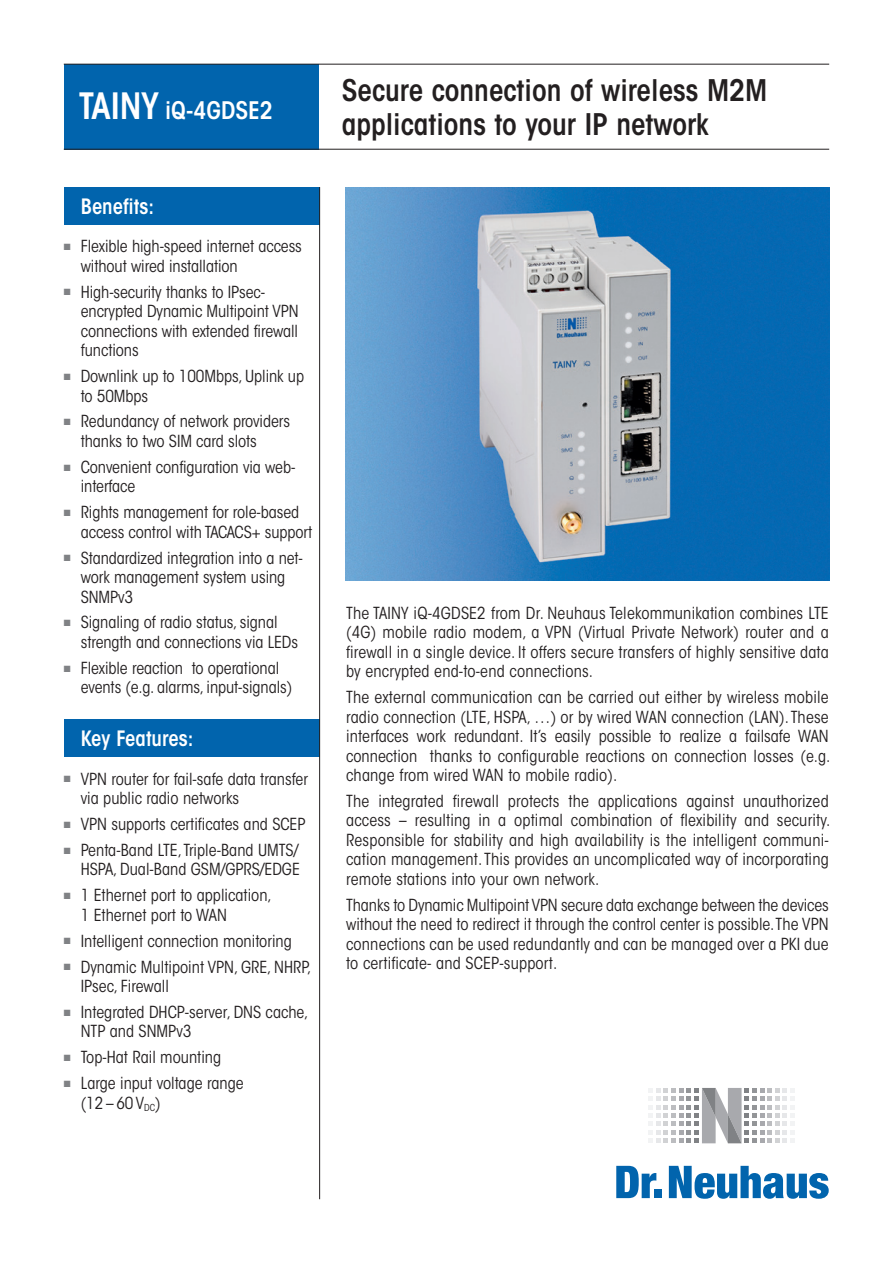
<style>
.page{position:relative;width:893px;height:1263px;background:#fff}
.page>*{position:absolute;margin:0;border:0;box-sizing:border-box;transform-origin:0 0}
.DIN_Head{font:600 condensed 29.55px/34.5px "ITC Avant Garde Std";color:#231f20}
.t1{font:600 condensed 24px "ITC Avant Garde Std";color:#fff}
.DIN_Head-2{font:600 condensed 21px "ITC Avant Garde Std";color:#fff}
.DIN_Head_14pt{font:600 condensed 21px "ITC Avant Garde Std";color:#fff}
.Copytext{font:condensed 16.5px/19.5px "ITC Avant Garde Std";letter-spacing:.01em;color:#231f20;text-align:justify}
.DIN_Head_14pt-2{font:condensed 16.5px/19.5px "ITC Avant Garde Std";letter-spacing:-.005em;color:#231f20}
.DIN_Head-3{font:condensed 16.5px/19.5px "ITC Avant Garde Std";color:#231f20}
.s1{font-size:36px}
.s2{color:#808285}
</style>
<div class="page">
<div style="left:64px;top:719px;width:256px;height:38px;background:#0164ad"></div>
<div style="left:64px;top:187px;width:255px;height:38px;background:#0164ad"></div>
<hr style="left:319px;top:187px;width:1px;height:1012px;background:#231f20">
<div style="left:64px;top:64px;width:255px;height:85px;background:#0164ad"></div>
<hr style="left:64px;top:64px;width:765px;height:1px;background:#231f20">
<hr style="left:64px;top:149px;width:765px;height:1px;background:#231f20">
<svg style="left:616px;top:1166px;width:40px;height:32px"></svg>
<div style="left:654px;top:1189px;width:8px;height:9px;background:#0164ad"></div>
<svg style="left:669px;top:1166px;width:160px;height:33px"></svg>
<svg style="left:649px;top:1088px;width:146px;height:55px"></svg>
<img style="left:345px;top:187px;width:484px;height:394px">
<p class="t1" style="left:79px;top:95px;width:196px"><span class="s1">TAINY</span> iQ-4GDSE2</p>
<p class="DIN_Head_14pt" style="left:81px;top:193px;width:75px">Benefits:</p>
<p class="DIN_Head_14pt-2" style="left:81px;top:237px;width:223px;text-indent:-17px"><span class="s2">■</span> Flexible high-speed internet access without wired installation</p>
<p class="DIN_Head_14pt-2" style="left:81px;top:282px;width:219px;text-indent:-17px"><span class="s2">■</span> High-security thanks to IPsec&shy;encrypted Dynamic Multipoint VPN connections with extended firewall functions</p>
<p class="DIN_Head_14pt-2" style="left:81px;top:366px;width:225px;text-indent:-17px"><span class="s2">■</span> Downlink up to 100Mbps, Uplink up to 50Mbps</p>
<p class="DIN_Head_14pt-2" style="left:81px;top:412px;width:211px;text-indent:-17px"><span class="s2">■</span> Redundancy of network providers thanks to two SIM card slots</p>
<p class="DIN_Head_14pt-2" style="left:81px;top:457px;width:216px;text-indent:-17px"><span class="s2">■</span> Convenient configuration via web&shy;interface</p>
<p class="DIN_Head_14pt-2" style="left:81px;top:502px;width:233px;text-indent:-17px"><span class="s2">■</span> Rights management for role-based access control with TACACS+ support</p>
<p class="DIN_Head_14pt-2" style="left:81px;top:548px;width:224px;text-indent:-17px"><span class="s2">■</span> Standardized integration into a net&shy;work management system using<br>SNMPv3</p>
<p class="DIN_Head_14pt-2" style="left:81px;top:613px;width:219px;text-indent:-17px"><span class="s2">■</span> Signaling of radio status, signal strength and connections via LEDs</p>
<p class="DIN_Head_14pt-2" style="left:81px;top:658px;width:213px;text-indent:-17px"><span class="s2">■</span> Flexible reaction to operational events (e.g. alarms, input-signals)</p>
<p class="DIN_Head-2" style="left:81px;top:725px;width:114px">Key Features:</p>
<p class="DIN_Head-3" style="left:81px;top:769px;width:229px;text-indent:-17px"><span class="s2">■</span> VPN router for fail-safe data transfer via public radio networks</p>
<p class="DIN_Head-3" style="left:64px;top:814px;width:243px"><span class="s2">■</span> VPN supports certificates and SCEP</p>
<p class="DIN_Head-3" style="left:64px;top:840px;width:238px;text-align:right"><span class="s2">■</span> Penta-Band LTE, Triple-Band UMTS/<br>HSPA, Dual-Band GSM/GPRS/EDGE</p>
<p class="DIN_Head-3" style="left:81px;top:886px;width:192px;text-indent:-17px"><span class="s2">■</span> 1 Ethernet port to application,<br>1 Ethernet port to WAN</p>
<p class="DIN_Head-3" style="left:64px;top:931px;width:230px"><span class="s2">■</span> Intelligent connection monitoring</p>
<p class="DIN_Head-3" style="left:81px;top:957px;width:232px;text-indent:-17px"><span class="s2">■</span> Dynamic Multipoint VPN, GRE, NHRP,<br>IPsec, Firewall</p>
<p class="DIN_Head-3" style="left:81px;top:1002px;width:229px;text-indent:-17px"><span class="s2">■</span> Integrated DHCP-server, DNS cache,<br>NTP and SNMPv3</p>
<p class="DIN_Head-3" style="left:64px;top:1048px;width:159px"><span class="s2">■</span> Top-Hat Rail mounting</p>
<p class="DIN_Head-3" style="left:81px;top:1073px;width:164px;text-indent:-17px"><span class="s2">■</span> Large input voltage range (12 – 60 V<sub>DC</sub>)</p>
<p class="DIN_Head" style="left:342px;top:73px;width:427px">Secure connection of wireless M2M applications to your IP network</p>
<p class="Copytext" style="left:346px;top:603px;width:484px">The TAINY iQ-4GDSE2 from Dr. Neuhaus Telekommunikation combines LTE (4G) mobile radio modem, a VPN (Virtual Private Network) router and a firewall in a single device. It offers secure transfers of highly sensitive data by encrypted end-to-end connections.</p>
<p class="Copytext" style="left:346px;top:687px;width:486px">The external communication can be carried out either by wireless mobile radio connection (LTE, HSPA, …) or by wired WAN connection (LAN). These interfaces work redundant. It’s easily possible to realize a failsafe WAN connection thanks to configurable reactions on connection losses (e.g. change from wired WAN to mobile radio).</p>
<p class="Copytext" style="left:346px;top:791px;width:486px">The integrated firewall protects the applications against unauthorized access – resulting in a optimal combination of flexibility and security.<br>Responsible for stability and high availability is the intelligent communi&shy;cation management. This provides an uncomplicated way of incorporating remote stations into your own network.</p>
<p class="Copytext" style="left:346px;top:895px;width:484px">Thanks to Dynamic Multipoint VPN secure data exchange between the devices without the need to redirect it through the control center is possible. The VPN connections can be used redundantly and can be managed over a PKI due to certificate- and SCEP-support.</p>
</div>
